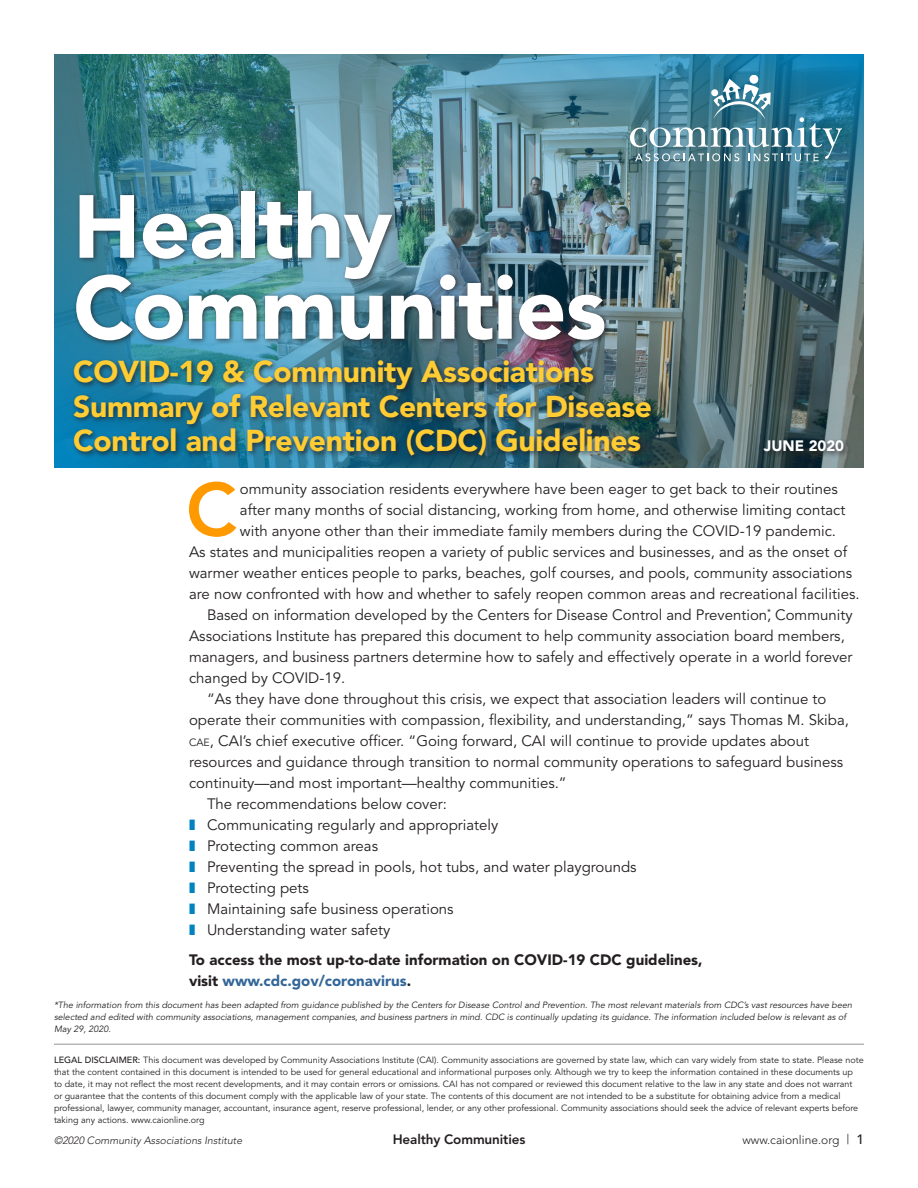
<style>
.page{position:relative;width:918px;height:1188px;background:#fff}
.page>*{position:absolute;margin:0;border:0;box-sizing:border-box;transform-origin:0 0}
.t1{font:900 88.5px/81px "Avenir";letter-spacing:-.01em;color:#fff}
.CAIdoc_intro_text{font:800 74.25px "Avenir";color:#f90}
.t2{font:900 30px/34.5px "Avenir";letter-spacing:-.01em;color:#fc3}
.CAIdoc_intro_text-2{font:15px/21px "Avenir";color:#231f20}
.CAIdoc_intro_text-3{font:900 15px/21px "Avenir";color:#231f20}
.t3{font:900 15px "Avenir";color:#fff}
.t4{font:800 13.5px "Avenir";letter-spacing:-.01em;color:#231f20}
.t5{font:300 12px "Avenir";color:#231f20}
.t6{font:italic 300 10.5px "Avenir";color:#231f20}
.t7{font:9px/12px "Avenir";color:#231f20}
.t8{font:italic 9px/12px "Avenir";color:#231f20}
.s1{font-size:10.5px}
.s2{color:#369}
.s3{font-weight:500}
.s4{font-size:13.5px}
.s5{font-weight:500;font-size:13.5px}
</style>
<div class="page">
<hr style="left:54px;top:1044px;width:810px;height:1px;background:#939598">
<img style="left:54px;top:54px;width:810px;height:414px">
<svg style="left:630px;top:75px;width:212px;height:86px;background:#518ba0"></svg>
<div style="left:71px;top:187px;width:779px;height:275px;background:#231f20;opacity:.75"></div>
<p class="t1" style="left:73px;top:186px;width:535px">Healthy<br>Communities</p>
<p class="t2" style="left:73px;top:354px;width:522px">COVID-19 &amp; Community Associations</p>
<p class="t2" style="left:73px;top:389px;width:580px">Summary of Relevant Centers for Disease<br>Control and Prevention (CDC) Guidelines</p>
<p class="t3" style="left:764px;top:437px;width:82px">JUNE 2020</p>
<p class="CAIdoc_intro_text" style="left:186px;top:466px;width:52px">C</p>
<p class="CAIdoc_intro_text-2" style="left:240px;top:478px;width:599px">ommunity association residents everywhere have been eager to get back to their routines</p>
<p class="CAIdoc_intro_text-2" style="left:240px;top:499px;width:607px">after many months of social distancing, working from home, and otherwise limiting contact</p>
<p class="CAIdoc_intro_text-2" style="left:240px;top:520px;width:598px">with anyone other than their immediate family members during the COVID-19 pandemic.</p>
<p class="CAIdoc_intro_text-2" style="left:189px;top:541px;width:660px">As states and municipalities reopen a variety of public services and businesses, and as the onset of</p>
<p class="CAIdoc_intro_text-2" style="left:189px;top:562px;width:665px">warmer weather entices people to parks, beaches, golf courses, and pools, community associations</p>
<p class="CAIdoc_intro_text-2" style="left:189px;top:583px;width:672px">are now confronted with how and whether to safely reopen common areas and recreational facilities.</p>
<p class="CAIdoc_intro_text-2" style="left:189px;top:604px;width:665px;text-indent:18px">Based on information developed by the Centers for Disease Control and Prevention,<sup>*</sup> Community Associations Institute has prepared this document to help community association board members, managers, and business partners determine how to safely and effectively operate in a world forever changed by COVID-19.</p>
<p class="CAIdoc_intro_text-2" style="left:189px;top:688px;width:662px;text-indent:18px">“As they have done throughout this crisis, we expect that association leaders will continue to operate their communities with compassion, flexibility, and understanding,” says Thomas M. Skiba, <span class="s1">CAE</span>, CAI’s chief executive officer. “Going forward, CAI will continue to provide updates about resources and guidance through transition to normal community operations to safeguard business continuity—and most important—healthy communities.”</p>
<p class="CAIdoc_intro_text-2" style="left:207px;top:793px;width:242px">The recommendations below cover:</p>
<p class="CAIdoc_intro_text-2" style="left:207px;top:814px;width:293px">Communicating regularly and appropriately</p>
<p class="CAIdoc_intro_text-2" style="left:207px;top:835px;width:173px">Protecting common areas</p>
<p class="CAIdoc_intro_text-2" style="left:207px;top:856px;width:431px">Preventing the spread in pools, hot tubs, and water playgrounds</p>
<p class="CAIdoc_intro_text-2" style="left:207px;top:877px;width:103px">Protecting pets</p>
<p class="CAIdoc_intro_text-2" style="left:207px;top:898px;width:248px">Maintaining safe business operations</p>
<p class="CAIdoc_intro_text-2" style="left:207px;top:919px;width:185px">Understanding water safety</p>
<p class="CAIdoc_intro_text-3" style="left:189px;top:949px;width:515px">To access the most up-to-date information on COVID-19 CDC guidelines, visit <span class="s2">www.cdc.gov/coronavirus</span>.</p>
<p class="t8" style="left:54px;top:999px;width:800px">*The information from this document has been adapted from guidance published by the Centers for Disease Control and Prevention. The most relevant materials from CDC’s vast resources have been selected and edited with community associations, management companies, and business partners in mind. CDC is continually updating its guidance. The information included below is relevant as of<br>May 29, 2020.</p>
<p class="t7" style="left:54px;top:1054px;width:811px"><span class="s3">LEGAL DISCLAIMER:</span> This document was developed by Community Associations Institute (CAI). Community associations are governed by state law, which can vary widely from state to state. Please note that the content contained in this document is intended to be used for general educational and informational purposes only. Although we try to keep the information contained in these documents up<br>to date, it may not reflect the most recent developments, and it may contain errors or omissions. CAI has not compared or reviewed this document relative to the law in any state and does not warrant<br>or guarantee that the contents of this document comply with the applicable law of your state. The contents of this document are not intended to be a substitute for obtaining advice from a medical professional, lawyer, community manager, accountant, insurance agent, reserve professional, lender, or any other professional. Community associations should seek the advice of relevant experts before taking any actions. www.caionline.org</p>
<p class="t6" style="left:54px;top:1135px;width:190px">©2020 Community Associations Institute</p>
<p class="t4" style="left:393px;top:1132px;width:134px">Healthy Communities</p>
<p class="t5" style="left:743px;top:1133px;width:123px">www.caionline.org <span class="s4">|</span> <span class="s5">1</span></p>
</div>
